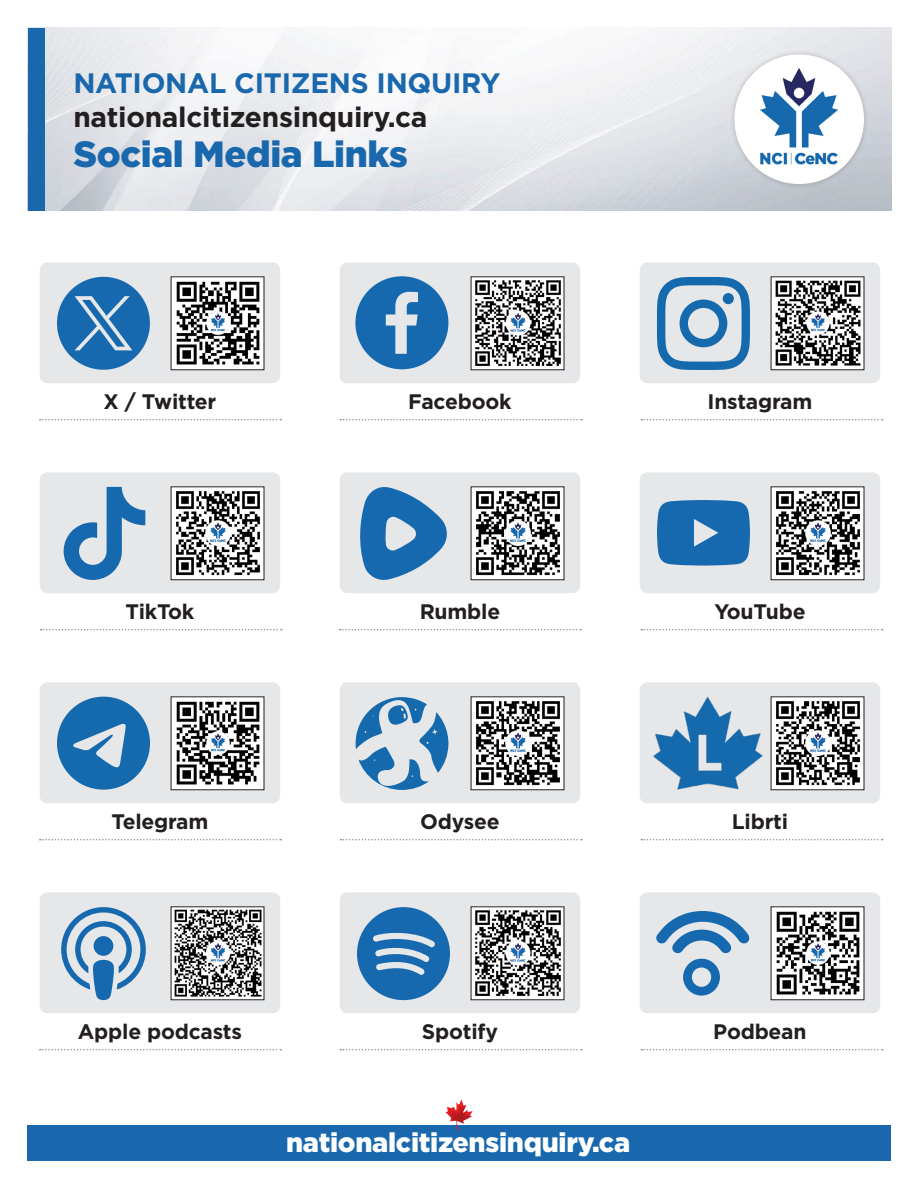
<style>
.page{position:relative;width:918px;height:1188px;background:#fff}
.page>*{position:absolute;margin:0;border:0;box-sizing:border-box;transform-origin:0 0}
.t1{font:900 36.45px "Gotham";letter-spacing:-.01em;color:#1968ad}
.t2{font:700 28.05px "Gotham";letter-spacing:-.01em;color:#231f20}
.t3{font:700 28.05px "Gotham";letter-spacing:-.01em;color:#1968ad}
.t4{font:900 27px "Gotham";letter-spacing:-.01em;color:#fff}
.t5{font:700 21px "Gotham";letter-spacing:-.01em;color:#231f20}
</style>
<div class="page">
<div style="left:40px;top:262px;width:240px;height:121px;background:#e6e7e9;border-radius:8px"></div>
<img style="left:44px;top:28px;width:848px;height:183px">
<div style="left:28px;top:28px;width:16px;height:183px;background:#1968ad"></div>
<div style="left:729px;top:49px;width:140px;height:140px;background:#231f20;opacity:.2"></div>
<div style="left:734px;top:54px;width:130px;height:130px;background:#fff;border-radius:50%"></div>
<img style="left:758px;top:66px;width:83px;height:99px">
<div style="left:27px;top:1126px;width:864px;height:35px;background:#1968ad"></div>
<img style="left:446px;top:1099px;width:27px;height:31px">
<svg style="left:57px;top:277px;width:93px;height:93px"></svg>
<img style="left:173px;top:279px;width:89px;height:89px">
<div style="left:340px;top:262px;width:240px;height:121px;background:#e6e7e9;border-radius:8px"></div>
<img style="left:473px;top:279px;width:89px;height:89px">
<div style="left:640px;top:262px;width:240px;height:121px;background:#e6e7e9;border-radius:8px"></div>
<img style="left:773px;top:279px;width:89px;height:89px">
<div style="left:40px;top:682px;width:240px;height:121px;background:#e6e7e9;border-radius:8px"></div>
<img style="left:173px;top:699px;width:89px;height:89px">
<div style="left:640px;top:682px;width:240px;height:121px;background:#e6e7e9;border-radius:8px"></div>
<img style="left:773px;top:699px;width:89px;height:89px">
<svg style="left:355px;top:276px;width:93px;height:93px"></svg>
<svg style="left:657px;top:277px;width:93px;height:93px"></svg>
<div style="left:723px;top:293px;width:11px;height:11px;background:#1569ad;border-radius:50%"></div>
<svg style="left:57px;top:697px;width:93px;height:93px"></svg>
<div style="left:40px;top:892px;width:240px;height:121px;background:#e6e7e9;border-radius:8px"></div>
<img style="left:173px;top:909px;width:89px;height:89px">
<div style="left:340px;top:892px;width:240px;height:121px;background:#e6e7e9;border-radius:8px"></div>
<img style="left:473px;top:909px;width:89px;height:89px">
<div style="left:640px;top:892px;width:240px;height:121px;background:#e6e7e9;border-radius:8px"></div>
<img style="left:773px;top:909px;width:89px;height:89px">
<svg style="left:61px;top:907px;width:85px;height:93px"></svg>
<svg style="left:656px;top:911px;width:94px;height:85px"></svg>
<svg style="left:40px;top:419px;width:241px;height:1px"></svg>
<svg style="left:340px;top:419px;width:242px;height:1px"></svg>
<svg style="left:641px;top:419px;width:242px;height:1px"></svg>
<svg style="left:40px;top:839px;width:241px;height:1px"></svg>
<svg style="left:641px;top:839px;width:242px;height:1px"></svg>
<svg style="left:40px;top:1049px;width:241px;height:1px"></svg>
<svg style="left:340px;top:1049px;width:242px;height:1px"></svg>
<svg style="left:641px;top:1049px;width:242px;height:1px"></svg>
<img style="left:653px;top:696px;width:110px;height:94px">
<div style="left:340px;top:472px;width:240px;height:121px;background:#e6e7e9;border-radius:8px"></div>
<img style="left:473px;top:489px;width:89px;height:89px">
<div style="left:340px;top:682px;width:240px;height:121px;background:#e6e7e9;border-radius:8px"></div>
<img style="left:473px;top:699px;width:89px;height:89px">
<div style="left:640px;top:472px;width:240px;height:121px;background:#e6e7e9;border-radius:8px"></div>
<img style="left:773px;top:489px;width:89px;height:89px">
<svg style="left:360px;top:487px;width:87px;height:93px"></svg>
<svg style="left:356px;top:697px;width:92px;height:93px"></svg>
<svg style="left:657px;top:500px;width:93px;height:66px;background:#2f78b5"></svg>
<svg style="left:340px;top:629px;width:241px;height:1px"></svg>
<svg style="left:340px;top:839px;width:242px;height:1px"></svg>
<svg style="left:641px;top:629px;width:242px;height:1px"></svg>
<div style="left:40px;top:472px;width:240px;height:121px;background:#e6e7e9;border-radius:8px"></div>
<img style="left:173px;top:489px;width:89px;height:89px">
<svg style="left:63px;top:487px;width:82px;height:93px"></svg>
<svg style="left:40px;top:629px;width:242px;height:1px"></svg>
<svg style="left:357px;top:907px;width:93px;height:93px"></svg>
<p class="t3" style="left:73px;top:65px;width:429px">NATIONAL CITIZENS INQUIRY</p>
<p class="t2" style="left:73px;top:98px;width:356px">nationalcitizensinquiry.ca</p>
<p class="t1" style="left:73px;top:129px;width:336px">Social Media Links</p>
<p class="t5" style="left:103px;top:387px;width:114px">X / Twitter</p>
<p class="t5" style="left:408px;top:387px;width:105px">Facebook</p>
<p class="t5" style="left:708px;top:387px;width:106px">Instagram</p>
<p class="t5" style="left:126px;top:597px;width:70px">TikTok</p>
<p class="t5" style="left:714px;top:597px;width:93px">YouTube</p>
<p class="t5" style="left:420px;top:597px;width:82px">Rumble</p>
<p class="t5" style="left:112px;top:807px;width:98px">Telegram</p>
<p class="t5" style="left:732px;top:807px;width:58px">Librti</p>
<p class="t5" style="left:420px;top:807px;width:81px">Odysee</p>
<p class="t5" style="left:78px;top:1017px;width:166px">Apple podcasts</p>
<p class="t5" style="left:422px;top:1017px;width:77px">Spotify</p>
<p class="t5" style="left:713px;top:1017px;width:95px">Podbean</p>
<p class="t4" style="left:286px;top:1124px;width:346px">nationalcitizensinquiry.ca</p>
</div>
